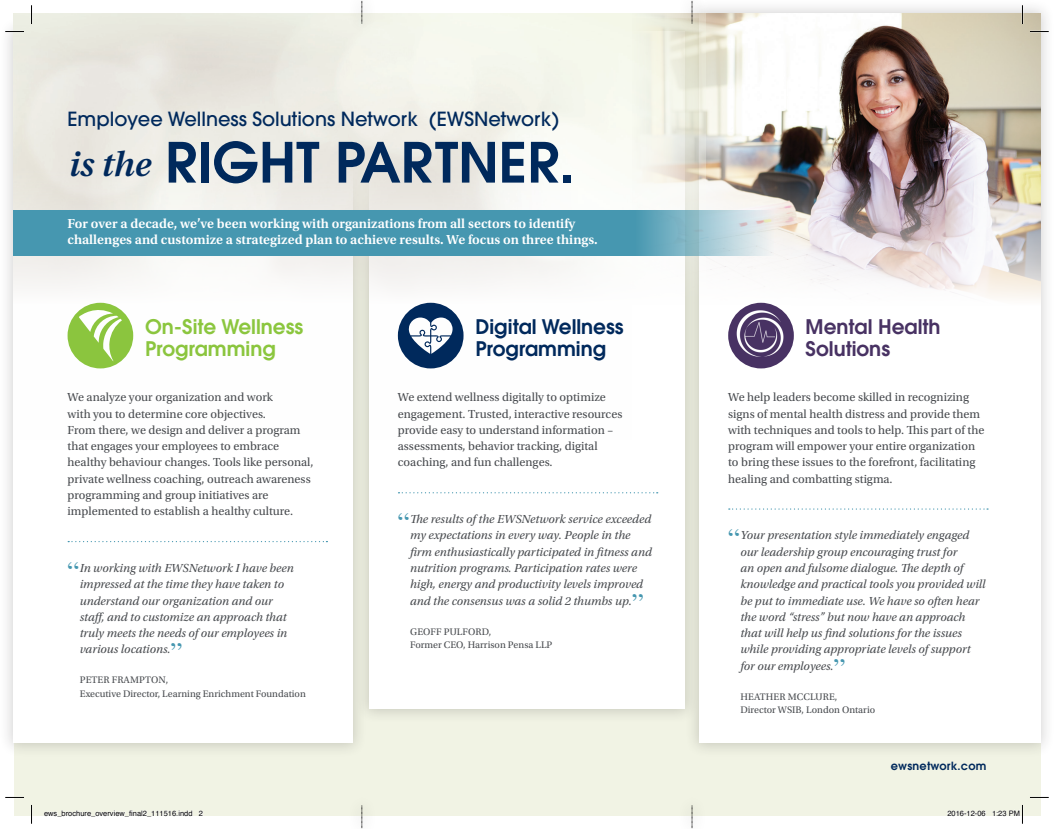
<style>
.page{position:relative;width:1054px;height:829px;background:#fff}
.page>*{position:absolute;margin:0;border:0;box-sizing:border-box;transform-origin:0 0}
.heading{font:600 55px "Avant Garde";color:#00295c}
.body{font:27.5px "Times";color:#4697b0}
.sub_head{font:600 20px/21.2px "Avant Garde";color:#8bc63e}
.sub_head-2{font:600 20px/21.2px "Avant Garde";color:#00295c}
.sub_head-3{font:600 20px/21.2px "Avant Garde";color:#483263}
.heading-2{font:500 19.38px "Avant Garde";color:#00295c}
.body-2{font:600 13.75px/16.2px "Utopia Std";color:#fff}
.body-3{font:italic 12.25px/16.2px "Utopia Std";color:#474a4e}
.body-4{font:12.25px/16.2px "Utopia Std";color:#474a4e}
.heading-3{font:600 11.25px "Avant Garde";letter-spacing:.02em;color:#00295c}
.body-5{font:10px/13.8px "Utopia Std";color:#474a4e}
.t1{font:7.5px "Helvetica";color:#000}
.s1{font-family:"Utopia";font-style:italic;font-size:34.38px}
</style>
<div class="page">
<div style="left:14px;top:18px;width:1025px;height:797px;background:#f1f3e4"></div>
<div style="left:354px;top:17px;width:345px;height:706px;background:#231f20;opacity:.2"></div>
<div style="left:369px;top:32px;width:315px;height:676px;background:#fff"></div>
<div style="left:0;top:17px;width:367px;height:740px;background:#231f20;opacity:.2"></div>
<div style="left:14px;top:32px;width:338px;height:711px;background:#fff"></div>
<div style="left:684px;top:0;width:369px;height:757px;background:#231f20;opacity:.2"></div>
<div style="left:699px;top:13px;width:340px;height:730px;background:#fff"></div>
<div style="left:728px;top:302px;width:65px;height:66px;background:#483263;border-radius:50%"></div>
<img style="left:732px;top:309px;width:57px;height:52px">
<svg style="left:68px;top:541px;width:259px;height:1px"></svg>
<svg style="left:398px;top:492px;width:259px;height:1px"></svg>
<svg style="left:728px;top:508px;width:259px;height:1px"></svg>
<img style="left:705px;top:14px;width:334px;height:292px">
<img style="left:14px;top:14px;width:691px;height:425px">
<svg style="left:14px;top:210px;width:795px;height:46px;background:#5ca2b7"></svg>
<div style="left:347px;top:0;width:29px;height:36px;background:#231f20;opacity:.2"></div>
<svg style="left:361px;top:1px;width:1px;height:22px"></svg>
<div style="left:677px;top:0;width:29px;height:36px;background:#231f20;opacity:.2"></div>
<svg style="left:691px;top:1px;width:1px;height:22px"></svg>
<div style="left:347px;top:791px;width:29px;height:37px;background:#231f20;opacity:.2"></div>
<svg style="left:361px;top:805px;width:1px;height:22px"></svg>
<div style="left:677px;top:791px;width:29px;height:37px;background:#231f20;opacity:.2"></div>
<svg style="left:691px;top:805px;width:1px;height:22px"></svg>
<svg style="left:5px;top:31px;width:19px;height:1px"></svg>
<svg style="left:1029px;top:31px;width:19px;height:1px"></svg>
<svg style="left:31px;top:5px;width:1px;height:19px"></svg>
<svg style="left:31px;top:805px;width:1px;height:18px"></svg>
<svg style="left:1021px;top:5px;width:1px;height:19px"></svg>
<svg style="left:44px;top:810px;width:148px;height:6px"></svg>
<svg style="left:198px;top:810px;width:5px;height:6px"></svg>
<svg style="left:946px;top:810px;width:39px;height:6px"></svg>
<svg style="left:991px;top:810px;width:31px;height:6px"></svg>
<p class="heading-2" style="left:68px;top:107px;width:493px">Employee Wellness Solutions Network (EWSNetwork)</p>
<p class="heading" style="left:68px;top:126px;width:508px"><span class="s1">is the</span> RIGHT PARTNER.</p>
<p class="body-2" style="left:68px;top:215px;width:531px">For over a decade, we’ve been working with organizations from all sectors to identify challenges and customize a strategized plan to achieve results. We focus on three things.</p>
<p class="sub_head" style="left:145px;top:316px;width:160px">On-Site Wellness<br>Programming</p>
<p class="sub_head-2" style="left:475px;top:316px;width:150px">Digital Wellness<br>Programming</p>
<p class="sub_head-3" style="left:805px;top:316px;width:136px">Mental Health<br>Solutions</p>
<p class="body-4" style="left:68px;top:389px;width:247px">We analyze your organization and work<br>with you to determine core objectives.<br>From there, we design and deliver a program that engages your employees to embrace healthy behaviour changes. Tools like personal, private wellness coaching, outreach awareness programming and group initiatives are implemented to establish a healthy culture.</p>
<p class="body-4" style="left:398px;top:389px;width:226px">We extend wellness digitally to optimize engagement. Trusted, interactive resources provide easy to understand information – assessments, behavior tracking, digital coaching, and fun challenges.</p>
<p class="body-4" style="left:728px;top:389px;width:258px">We help leaders become skilled in recognizing signs of mental health distress and provide them with techniques and tools to help. This part of the program will empower your entire organization to bring these issues to the forefront, facilitating healing and combatting stigma.</p>
<p class="body" style="left:398px;top:496px;width:14px">“</p>
<p class="body-3" style="left:410px;top:511px;width:243px">The results of the EWSNetwork service exceeded my expectations in every way. People in the firm enthusiastically participated in fitness and nutrition programs. Participation rates were high, energy and productivity levels improved and the consensus was a solid 2 thumbs up.</p>
<p class="body" style="left:728px;top:513px;width:14px">“</p>
<p class="body-3" style="left:740px;top:527px;width:247px">Your presentation style immediately engaged our leadership group encouraging trust for<br>an open and fulsome dialogue. The depth of knowledge and practical tools you provided will be put to immediate use. We have so often hear the word “stress” but now have an approach that will help us find solutions for the issues while providing appropriate levels of support for our employees.</p>
<p class="body" style="left:68px;top:545px;width:14px">“</p>
<p class="body-3" style="left:80px;top:559px;width:215px">In working with EWSNetwork I have been impressed at the time they have taken to understand our organization and our staff, and to customize an approach that truly meets the needs of our employees in various locations.</p>
<p class="body" style="left:631px;top:578px;width:14px">”</p>
<p class="body-5" style="left:410px;top:624px;width:144px">GEOFF PULFORD,<br>Former CEO, Harrison Pensa LLP</p>
<p class="body" style="left:170px;top:626px;width:14px">”</p>
<p class="body-5" style="left:80px;top:673px;width:227px">PETER FRAMPTON,<br>Executive Director, Learning Enrichment Foundation</p>
<p class="body" style="left:833px;top:643px;width:14px">”</p>
<p class="body-5" style="left:740px;top:689px;width:136px">HEATHER MCCLURE,<br>Director WSIB, London Ontario</p>
<p class="heading-3" style="left:890px;top:758px;width:97px">ewsnetwork.com</p>
<p class="t1" style="left:44px;top:807px;width:160px">ews_brochure_overview_final2_111516.indd 2</p>
<p class="t1" style="left:947px;top:807px;width:74px">2016-12-06 1:23 PM</p>
</div>
